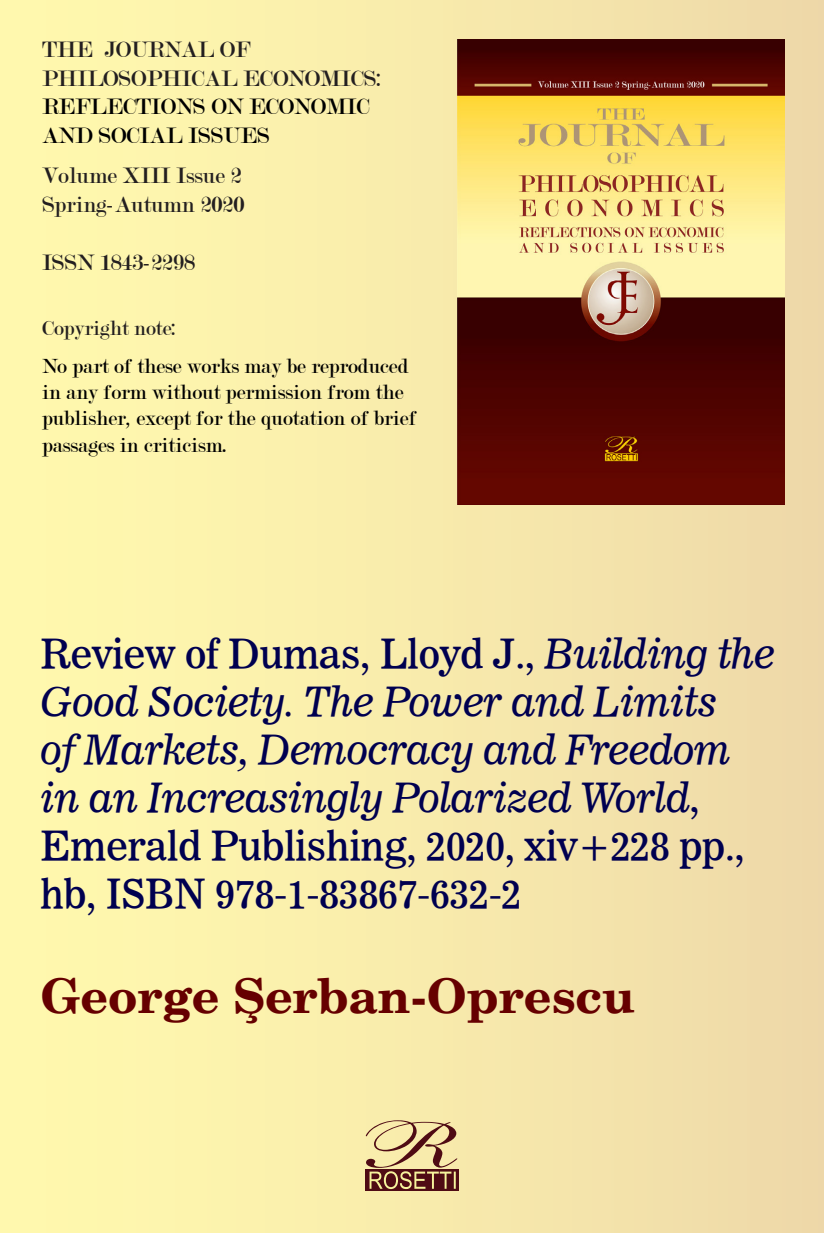
<style>
.page{position:relative;width:824px;height:1233px;background:#fff}
.page>*{position:absolute;margin:0;border:0;box-sizing:border-box;transform-origin:0 0}
.Autor_coperta{font:700 48px "New Century Schlbk";color:#600}
.Titlu_coperta{font:40px/48px "News RO Italic";color:#000050}
.t1{font:24px/28.8px "Modern";color:#231f20}
.t2{font:24px/28.8px "Modern";color:#000}
.t3{font:22px/26.4px "Modern";color:#000}
.Corp{font:22px "Modern";color:#231f20}
.s1{font-family:"News RO"}
</style>
<div class="page">
<div style="left:0;top:0;width:824px;height:1233px;background:linear-gradient(to right,#fffcaf,#eed9a8)"></div>
<img style="left:458px;top:39px;width:326px;height:465px">
<div style="left:365px;top:1169px;width:93px;height:22px;background:#4f0b14"></div>
<svg style="left:366px;top:1120px;width:91px;height:69px"></svg>
<p class="t1" style="left:42px;top:35px;width:341px">THE JOURNAL OF<br>PHILOSOPHICAL ECONOMICS:</p>
<p class="t2" style="left:42px;top:93px;width:329px">REFLECTIONS ON ECONOMIC<br>AND SOCIAL ISSUES</p>
<p class="t1" style="left:42px;top:162px;width:204px">Volume XIII Issue 2<br>Spring-Autumn 2020</p>
<p class="t1" style="left:42px;top:248px;width:154px">ISSN 1843-2298</p>
<p class="Corp" style="left:42px;top:317px;width:136px">Copyright note:</p>
<p class="t3" style="left:42px;top:353px;width:376px">No part of these works may be reproduced in any form without permission from the publisher, except for the quotation of brief passages in criticism.</p>
<p class="Titlu_coperta" style="left:41px;top:632px;width:735px"><span class="s1">Review of Dumas, Lloyd J.,</span> Building the Good Society. The Power and Limits<br>of Markets, Democracy and Freedom in an Increasingly Polarized World<span class="s1">, Emerald Publishing, 2020, xiv+228 pp., hb, ISBN 978-1-83867-632-2</span></p>
<p class="Autor_coperta" style="left:41px;top:966px;width:596px">George Şerban-Oprescu</p>
</div>
